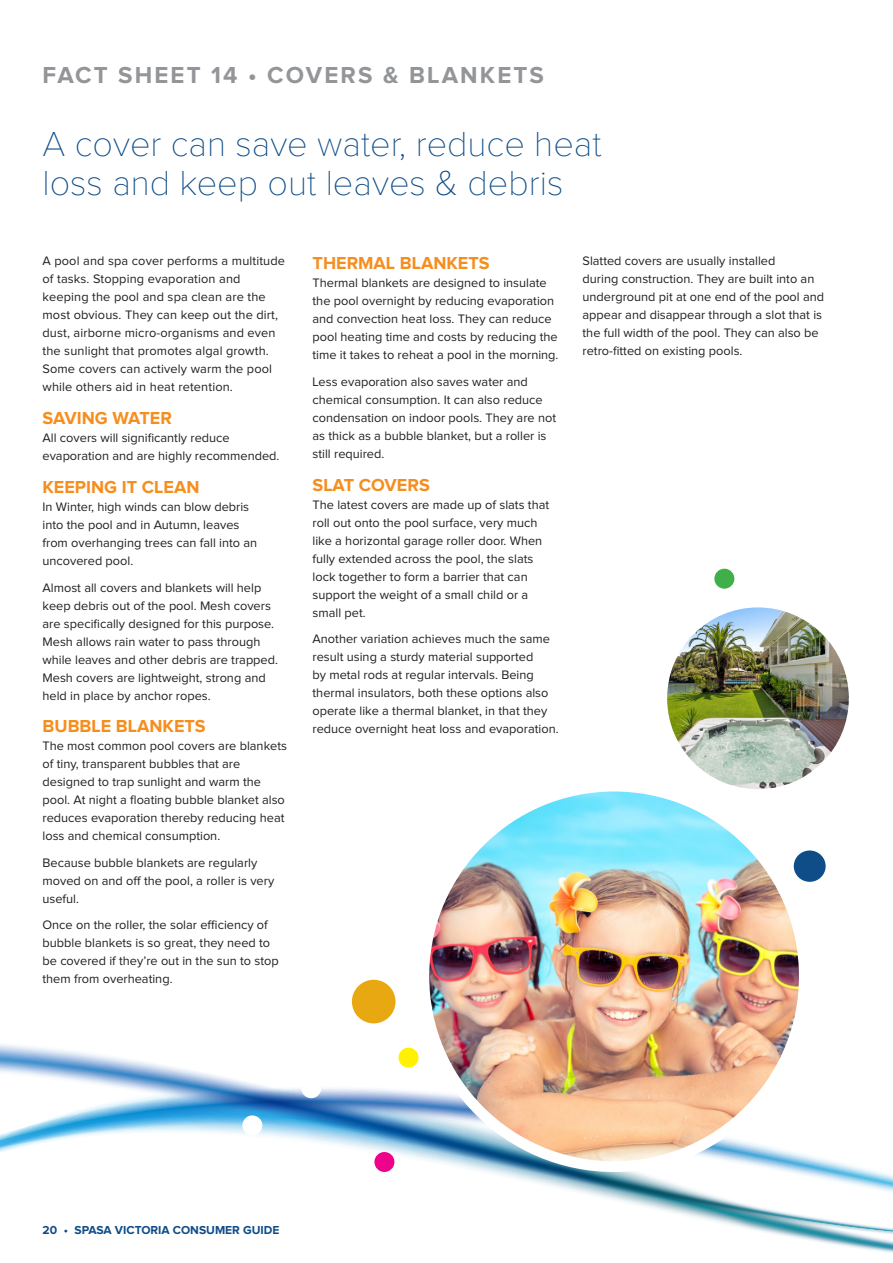
<style>
.page{position:relative;width:893px;height:1263px;background:#fff}
.page>*{position:absolute;margin:0;border:0;box-sizing:border-box;transform-origin:0 0}
.FS_Heading_Small{font:100 36px/39px "Proxima Nova T";color:#0e4d88}
.FS_title_text{font:700 24px "Proxima Nova";letter-spacing:.09em;color:#939598}
.subhead2{font:700 18px "Proxima Nova";color:#f68e1e}
.body{font:12.75px/18px "Proxima Nova";color:#231f20}
.t1{font:700 12px "Proxima Nova";color:#0e4d88}
</style>
<div class="page">
<svg style="left:0;top:1009px;width:893px;height:244px"></svg>
<div style="left:374px;top:1152px;width:20px;height:20px;background:#ed028c;border-radius:50%"></div>
<div style="left:794px;top:850px;width:32px;height:32px;background:#0e4d88;border-radius:50%"></div>
<div style="left:714px;top:569px;width:20px;height:20px;background:#40ae49;border-radius:50%"></div>
<div style="left:242px;top:1115px;width:20px;height:20px;background:#fff;border-radius:50%"></div>
<div style="left:301px;top:1078px;width:20px;height:20px;background:#fff;border-radius:50%"></div>
<div style="left:398px;top:1048px;width:20px;height:20px;background:#fff101;border-radius:50%"></div>
<div style="left:352px;top:980px;width:44px;height:43px;background:#e7a811;border-radius:50%"></div>
<img style="left:663px;top:603px;width:190px;height:191px;border-radius:95px">
<div style="left:658px;top:598px;width:200px;height:200px;border:9px solid #fff;border-radius:50%"></div>
<img style="left:424px;top:789px;width:380px;height:377px">
<div style="left:418px;top:781px;width:392px;height:391px;border:11px solid #fff;border-radius:50%"></div>
<p class="FS_title_text" style="left:43px;top:64px;width:503px">FACT SHEET 14 • COVERS &amp; BLANKETS</p>
<p class="FS_Heading_Small" style="left:43px;top:122px;width:561px">A cover can save water, reduce heat loss and keep out leaves &amp; debris</p>
<p class="body" style="left:43px;top:252px;width:244px">A pool and spa cover performs a multitude of tasks. Stopping evaporation and keeping the pool and spa clean are the most obvious. They can keep out the dirt, dust, airborne micro-organisms and even the sunlight that promotes algal growth.<br>Some covers can actively warm the pool while others aid in heat retention.</p>
<p class="subhead2" style="left:43px;top:410px;width:131px">SAVING WATER</p>
<p class="body" style="left:43px;top:429px;width:239px">All covers will significantly reduce evaporation and are highly recommended.</p>
<p class="subhead2" style="left:43px;top:479px;width:158px">KEEPING IT CLEAN</p>
<p class="body" style="left:43px;top:498px;width:216px">In Winter, high winds can blow debris into the pool and in Autumn, leaves from overhanging trees can fall into an uncovered pool.</p>
<p class="body" style="left:43px;top:579px;width:237px">Almost all covers and blankets will help keep debris out of the pool. Mesh covers are specifically designed for this purpose.<br>Mesh allows rain water to pass through while leaves and other debris are trapped.<br>Mesh covers are lightweight, strong and held in place by anchor ropes.</p>
<p class="subhead2" style="left:43px;top:718px;width:165px">BUBBLE BLANKETS</p>
<p class="body" style="left:43px;top:738px;width:246px">The most common pool covers are blankets of tiny, transparent bubbles that are designed to trap sunlight and warm the pool. At night a floating bubble blanket also reduces evaporation thereby reducing heat loss and chemical consumption.</p>
<p class="body" style="left:43px;top:854px;width:233px">Because bubble blankets are regularly moved on and off the pool, a roller is very useful.</p>
<p class="body" style="left:43px;top:917px;width:238px">Once on the roller, the solar efficiency of bubble blankets is so great, they need to be covered if they’re out in the sun to stop them from overheating.</p>
<p class="subhead2" style="left:313px;top:255px;width:179px">THERMAL BLANKETS</p>
<p class="body" style="left:313px;top:275px;width:248px">Thermal blankets are designed to insulate the pool overnight by reducing evaporation and convection heat loss. They can reduce pool heating time and costs by reducing the time it takes to reheat a pool in the morning.</p>
<p class="body" style="left:313px;top:373px;width:245px">Less evaporation also saves water and chemical consumption. It can also reduce condensation on indoor pools. They are not as thick as a bubble blanket, but a roller is still required.</p>
<p class="subhead2" style="left:313px;top:477px;width:119px">SLAT COVERS</p>
<p class="body" style="left:313px;top:496px;width:238px">The latest covers are made up of slats that roll out onto the pool surface, very much like a horizontal garage roller door. When fully extended across the pool, the slats lock together to form a barrier that can support the weight of a small child or a small pet.</p>
<p class="body" style="left:313px;top:631px;width:248px">Another variation achieves much the same result using a sturdy material supported<br>by metal rods at regular intervals. Being thermal insulators, both these options also operate like a thermal blanket, in that they reduce overnight heat loss and evaporation.</p>
<p class="body" style="left:583px;top:252px;width:243px">Slatted covers are usually installed<br>during construction. They are built into an underground pit at one end of the pool and appear and disappear through a slot that is the full width of the pool. They can also be retro-fitted on existing pools.</p>
<p class="t1" style="left:43px;top:1225px;width:238px">20 • SPASA VICTORIA CONSUMER GUIDE</p>
</div>
